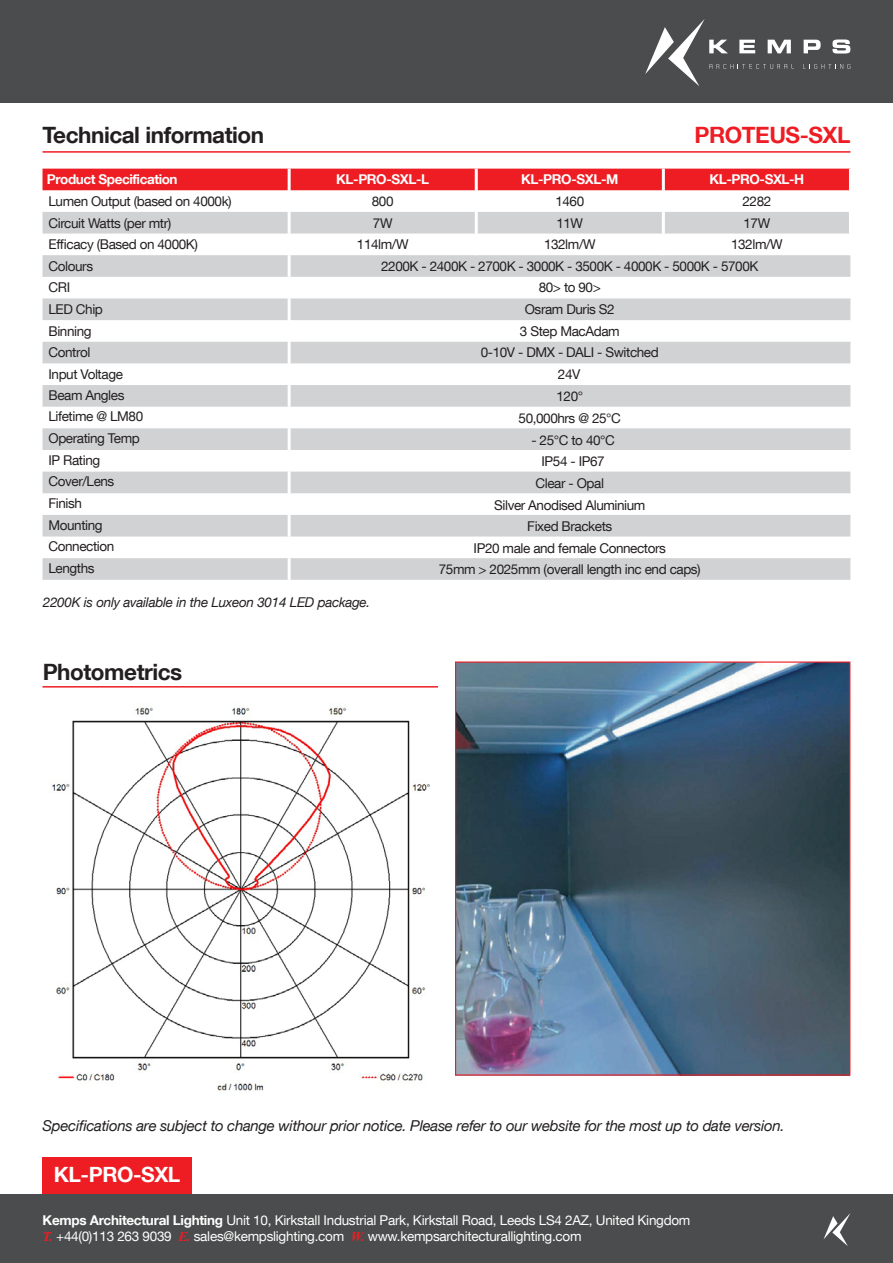
<style>
.page{position:relative;width:893px;height:1263px;background:#fff}
.page>*{position:absolute;margin:0;border:0;box-sizing:border-box;transform-origin:0 0}
.t1{font:700 22.5px "Helvetica Neue LT Com";letter-spacing:-.02em;color:#231f20}
.t2{font:700 22.5px "Helvetica Neue LT Com";letter-spacing:-.02em;color:#ee1d23}
.t3{font:700 21px "Helvetica Neue LT Com";letter-spacing:-.02em;color:#fff}
.t4{font:italic 15px "Helvetica Neue LT Com";letter-spacing:-.02em;color:#231f20}
.t5{font:13.5px/21.6px "Helvetica Neue LT Com";letter-spacing:-.03em;color:#231f20;text-align:center}
.t6{font:13.5px "Helvetica Neue LT Com";letter-spacing:-.02em;color:#fff}
.t7{font:700 13.5px "Helvetica Neue LT Com";letter-spacing:-.03em;color:#fff}
.t8{font:italic 13.5px "Helvetica Neue LT Com";letter-spacing:-.02em;color:#231f20}
.s1{font-weight:700}
.s2{font-family:"Times New Roman";font-weight:700;font-style:italic;color:#ee1d23}
</style>
<div class="page">
<div style="left:43px;top:169px;width:806px;height:21px;background:#ee1d23"></div>
<svg style="left:43px;top:212px;width:807px;height:368px;fill:#d1d2d4"></svg>
<hr style="left:288px;top:169px;width:3px;height:21px;background:#fff">
<hr style="left:475px;top:169px;width:3px;height:21px;background:#fff">
<hr style="left:662px;top:169px;width:3px;height:21px;background:#fff">
<hr style="left:288px;top:212px;width:3px;height:22px;background:#fff">
<hr style="left:475px;top:212px;width:3px;height:22px;background:#fff">
<hr style="left:662px;top:212px;width:3px;height:22px;background:#fff">
<hr style="left:849px;top:212px;width:3px;height:22px;background:#fff">
<hr style="left:288px;top:234px;width:3px;height:21px;background:#fff">
<hr style="left:475px;top:234px;width:3px;height:21px;background:#fff">
<hr style="left:662px;top:234px;width:3px;height:21px;background:#fff">
<hr style="left:849px;top:234px;width:3px;height:21px;background:#fff">
<hr style="left:288px;top:255px;width:3px;height:22px;background:#fff">
<hr style="left:288px;top:277px;width:3px;height:21px;background:#fff">
<hr style="left:288px;top:298px;width:3px;height:22px;background:#fff">
<hr style="left:288px;top:320px;width:3px;height:22px;background:#fff">
<hr style="left:288px;top:342px;width:3px;height:21px;background:#fff">
<hr style="left:288px;top:363px;width:3px;height:22px;background:#fff">
<hr style="left:288px;top:385px;width:3px;height:22px;background:#fff">
<hr style="left:288px;top:407px;width:3px;height:21px;background:#fff">
<hr style="left:288px;top:428px;width:3px;height:22px;background:#fff">
<hr style="left:288px;top:450px;width:3px;height:22px;background:#fff">
<hr style="left:288px;top:472px;width:3px;height:21px;background:#fff">
<hr style="left:288px;top:493px;width:3px;height:22px;background:#fff">
<hr style="left:288px;top:515px;width:3px;height:21px;background:#fff">
<hr style="left:288px;top:536px;width:3px;height:22px;background:#fff">
<hr style="left:288px;top:558px;width:3px;height:22px;background:#fff">
<hr style="left:43px;top:151px;width:807px;height:2px;background:#ee1d23">
<hr style="left:43px;top:686px;width:395px;height:1px;background:#ee1d23">
<img style="left:52px;top:707px;width:378px;height:386px">
<div style="left:0;top:0;width:893px;height:102px;background:#4b4c4d"></div>
<svg style="left:804px;top:40px;width:17px;height:13px"></svg>
<svg style="left:832px;top:40px;width:18px;height:14px"></svg>
<svg style="left:645px;top:19px;width:149px;height:67px"></svg>
<svg style="left:803px;top:64px;width:47px;height:5px"></svg>
<img style="left:457px;top:663px;width:391px;height:410px">
<div style="left:43px;top:1157px;width:149px;height:63px;background:#ee1d23"></div>
<div style="left:0;top:1195px;width:893px;height:68px;background:#4b4c4d"></div>
<svg style="left:823px;top:1213px;width:27px;height:33px"></svg>
<p class="t1" style="left:43px;top:120px;width:223px">Technical information</p>
<p class="t2" style="left:694px;top:120px;width:157px">PROTEUS-SXL</p>
<p class="t7" style="left:47px;top:171px;width:132px">Product Specification</p>
<p class="t7" style="left:336px;top:171px;width:94px">KL-PRO-SXL-L</p>
<p class="t7" style="left:521px;top:171px;width:99px">KL-PRO-SXL-M</p>
<p class="t7" style="left:709px;top:171px;width:96px">KL-PRO-SXL-H</p>
<p class="t5" style="left:49px;top:190px;width:185px">Lumen Output (based on 4000k)</p>
<p class="t5" style="left:372px;top:190px;width:23px">800</p>
<p class="t5" style="left:555px;top:190px;width:30px">1460</p>
<p class="t5" style="left:742px;top:190px;width:30px">2282</p>
<p class="t5" style="left:49px;top:212px;width:124px">Circuit Watts (per mtr)</p>
<p class="t5" style="left:373px;top:212px;width:21px">7W</p>
<p class="t5" style="left:556px;top:212px;width:28px">11W</p>
<p class="t5" style="left:743px;top:212px;width:28px">17W</p>
<p class="t5" style="left:49px;top:233px;width:151px">Efficacy (Based on 4000K)</p>
<p class="t5" style="left:357px;top:233px;width:53px">114lm/W</p>
<p class="t5" style="left:544px;top:233px;width:53px">132lm/W</p>
<p class="t5" style="left:731px;top:233px;width:53px">132lm/W</p>
<p class="t5" style="left:49px;top:255px;width:46px">Colours</p>
<p class="t5" style="left:381px;top:255px;width:379px">2200K - 2400K - 2700K - 3000K - 3500K - 4000K - 5000K - 5700K</p>
<p class="t5" style="left:49px;top:277px;width:23px">CRI</p>
<p class="t5" style="left:539px;top:277px;width:64px">80&gt; to 90&gt;</p>
<p class="t5" style="left:49px;top:298px;width:56px">LED Chip</p>
<p class="t5" style="left:525px;top:298px;width:92px">Osram Duris S2</p>
<p class="t5" style="left:49px;top:320px;width:45px">Binning</p>
<p class="t5" style="left:520px;top:320px;width:101px">3 Step MacAdam</p>
<p class="t5" style="left:49px;top:341px;width:43px">Control</p>
<p class="t5" style="left:481px;top:341px;width:179px">0-10V - DMX - DALI - Switched</p>
<p class="t5" style="left:49px;top:363px;width:76px">Input Voltage</p>
<p class="t5" style="left:558px;top:363px;width:24px">24V</p>
<p class="t5" style="left:49px;top:384px;width:77px">Beam Angles</p>
<p class="t5" style="left:556px;top:385px;width:28px">120°</p>
<p class="t5" style="left:49px;top:405px;width:96px">Lifetime @ LM80</p>
<p class="t5" style="left:519px;top:407px;width:104px">50,000hrs @ 25°C</p>
<p class="t5" style="left:49px;top:427px;width:93px">Operating Temp</p>
<p class="t5" style="left:49px;top:449px;width:53px">IP Rating</p>
<p class="t5" style="left:49px;top:470px;width:67px">Cover/Lens</p>
<p class="t5" style="left:531px;top:429px;width:85px">- 25°C to 40°C<br>IP54 - IP67<br>Clear - Opal</p>
<p class="t5" style="left:49px;top:492px;width:35px">Finish</p>
<p class="t5" style="left:494px;top:494px;width:153px">Silver Anodised Aluminium</p>
<p class="t5" style="left:49px;top:514px;width:56px">Mounting</p>
<p class="t5" style="left:527px;top:515px;width:86px">Fixed Brackets</p>
<p class="t5" style="left:49px;top:535px;width:67px">Connection</p>
<p class="t5" style="left:474px;top:537px;width:194px">IP20 male and female Connectors</p>
<p class="t5" style="left:439px;top:558px;width:263px">75mm &gt; 2025mm (overall length inc end caps)</p>
<p class="t5" style="left:49px;top:557px;width:48px">Lengths</p>
<p class="t8" style="left:43px;top:594px;width:329px">2200K is only available in the Luxeon 3014 LED package.</p>
<h1 class="t1" style="left:43px;top:658px;width:141px">Photometrics</h1>
<p class="t4" style="left:43px;top:1116px;width:744px">Specifications are subject to change withour prior notice. Please refer to our website for the most up to date version.</p>
<p class="t3" style="left:54px;top:1161px;width:128px">KL-PRO-SXL</p>
<p class="t6" style="left:43px;top:1212px;width:649px"><span class="s1">Kemps Architectural Lighting</span> Unit 10, Kirkstall Industrial Park, Kirkstall Road, Leeds LS4 2AZ, United Kingdom</p>
<p class="t6" style="left:43px;top:1228px;width:541px"><span class="s2">T.</span> +44(0)113 263 9039 <span class="s2">E.</span> sales@kempslighting.com <span class="s2">W.</span> www.kempsarchitecturallighting.com</p>
</div>
